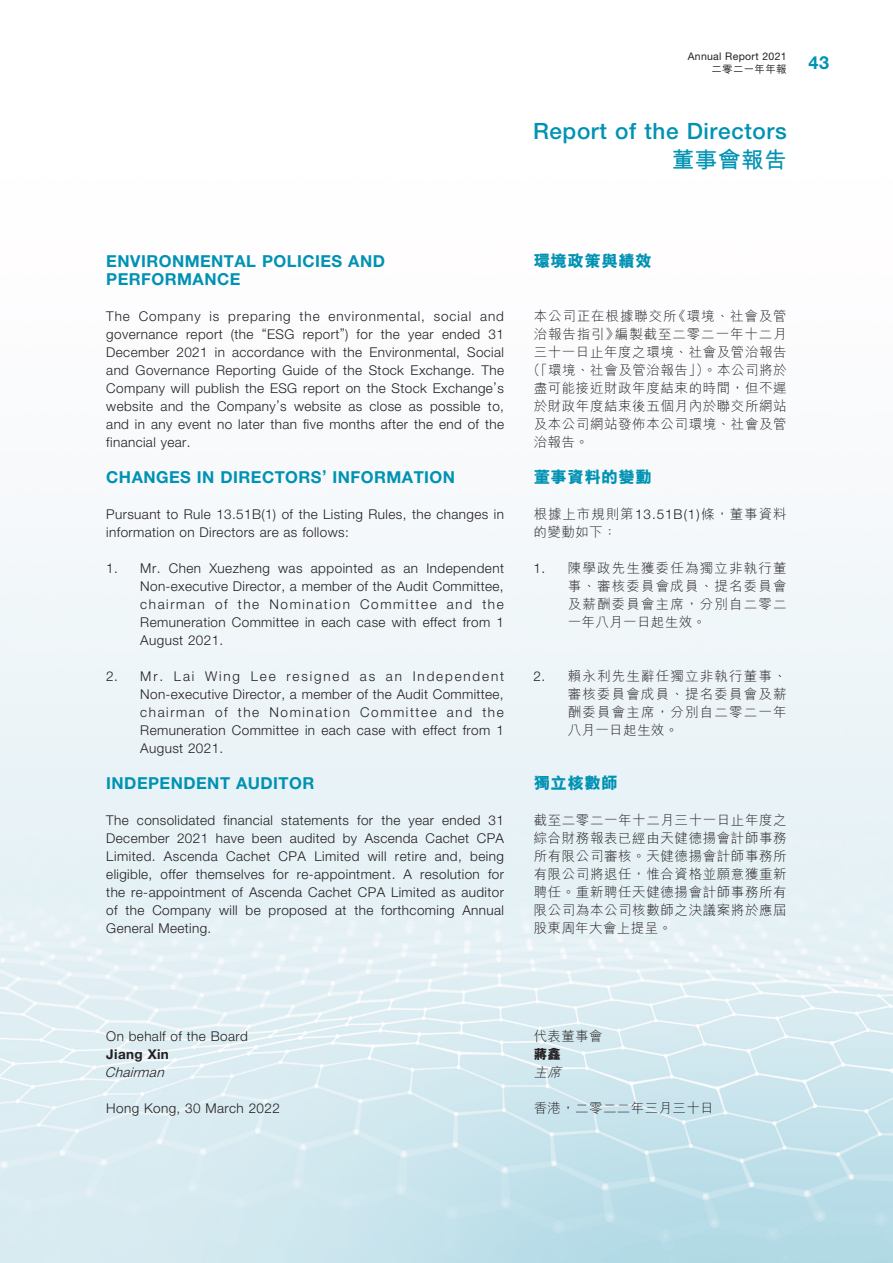
<style>
.page{position:relative;width:893px;height:1263px;background:#fff}
.page>*{position:absolute;margin:0;border:0;box-sizing:border-box;transform-origin:0 0}
.t1{font:500 22.5px "Helvetica Neue LT Std";letter-spacing:.03em;color:#0092b3}
.t2{font:700 22.5px "M Hei HK";letter-spacing:.025em;color:#0092b3}
.t3{font:700 16.5px/18px "Helvetica Neue LT Std";letter-spacing:.03em;color:#0092b3}
.t4{font:800 16.5px "M Hei HK";letter-spacing:.03em;color:#0092b3}
.t5{font:300 13.5px/18px "Helvetica Neue LT Std";letter-spacing:.03em;color:#231f20;text-align:justify}
.t6{font:300 13.5px/18px "M Hei HK";letter-spacing:.045em;color:#231f20;text-align:justify}
.t7{font:300 13.5px "M Hei HK";letter-spacing:.065em;color:#231f20}
.t8{font:300 13.5px/18px "M Hei HK";letter-spacing:.07em;color:#231f20}
.t9{font:700 13.5px "Helvetica Neue LT Std";letter-spacing:.03em;color:#231f20}
.t10{font:italic 300 13.5px "Helvetica Neue LT Std";color:#231f20}
.t11{font:800 13.5px "M Hei HK";color:#231f20}
.t12{font:italic 300 13.5px "M Hei HK";color:#231f20}
.t13{font:10.5px "Helvetica Neue LT Std";letter-spacing:.03em;color:#231f20}
.t14{font:500 10.5px "M Hei HK";letter-spacing:.03em;color:#231f20}
.s1{font-family:"Helvetica Neue LT Std"}
</style>
<div class="page">
<img style="left:0;top:513px;width:893px;height:750px">
<p class="t13" style="left:688px;top:50px;width:100px">Annual Report 2021</p>
<p class="t14" style="left:711px;top:62px;width:119px">二零二一年年報 <sup>43</sup></p>
<h1 class="t1" style="left:533px;top:118px;width:255px">Report of the Directors</h1>
<h1 class="t2" style="left:672px;top:143px;width:116px">董事會報告</h1>
<p class="t3" style="left:106px;top:252px;width:280px">ENVIRONMENTAL POLICIES AND<br>PERFORMANCE</p>
<p class="t5" style="left:106px;top:307px;width:399px">The Company is preparing the environmental, social and governance report (the “ESG report”) for the year ended 31<br>December 2021 in accordance with the Environmental, Social and Governance Reporting Guide of the Stock Exchange. The Company will publish the ESG report on the Stock Exchange’s website and the Company’s website as close as possible to, and in any event no later than five months after the end of the financial year.</p>
<p class="t3" style="left:106px;top:468px;width:350px">CHANGES IN DIRECTORS’ INFORMATION</p>
<p class="t5" style="left:106px;top:505px;width:399px">Pursuant to Rule 13.51B(1) of the Listing Rules, the changes in information on Directors are as follows:</p>
<p class="t5" style="left:140px;top:559px;width:365px;text-indent:-34px">1. Mr. Chen Xuezheng was appointed as an Independent Non-executive Director, a member of the Audit Committee, chairman of the Nomination Committee and the Remuneration Committee in each case with effect from 1<br>August 2021.</p>
<p class="t5" style="left:140px;top:667px;width:365px;text-indent:-34px">2. Mr. Lai Wing Lee resigned as an Independent Non-executive Director, a member of the Audit Committee, chairman of the Nomination Committee and the Remuneration Committee in each case with effect from 1<br>August 2021.</p>
<p class="t3" style="left:106px;top:774px;width:209px">INDEPENDENT AUDITOR</p>
<p class="t5" style="left:106px;top:811px;width:399px">The consolidated financial statements for the year ended 31<br>December 2021 have been audited by Ascenda Cachet CPA Limited. Ascenda Cachet CPA Limited will retire and, being eligible, offer themselves for re-appointment. A resolution for the re-appointment of Ascenda Cachet CPA Limited as auditor of the Company will be proposed at the forthcoming Annual General Meeting.</p>
<p class="t4" style="left:534px;top:250px;width:120px">環境政策與績效</p>
<p class="t7" style="left:534px;top:309px;width:255px">本公司正在根據聯交所《環境、社會及管</p>
<p class="t7" style="left:534px;top:327px;width:255px">治報告指引》編製截至二零二一年十二月</p>
<p class="t6" style="left:534px;top:343px;width:255px">三十一日止年度之環境、社會及管治報告</p>
<p class="t6" style="left:527px;top:361px;width:261px">（「環境、社會及管治報告」）。本公司將於</p>
<p class="t6" style="left:534px;top:379px;width:255px">盡可能接近財政年度結束的時間，但不遲</p>
<p class="t6" style="left:534px;top:397px;width:255px">於財政年度結束後五個月內於聯交所網站</p>
<p class="t6" style="left:534px;top:415px;width:255px">及本公司網站發佈本公司環境、社會及管</p>
<p class="t6" style="left:534px;top:433px;width:57px">治報告。</p>
<p class="t4" style="left:534px;top:466px;width:120px">董事資料的變動</p>
<p class="t8" style="left:534px;top:505px;width:254px">根據上市規則第<span class="s1">13.51B(1)</span>條，董事資料的變動如下：</p>
<p class="t6" style="left:568px;top:559px;width:220px;text-indent:-34px"><span class="s1">1.</span> 陳學政先生獲委任為獨立非執行董事、審核委員會成員、提名委員會及薪酬委員會主席，分別自二零二一年八月一日起生效。</p>
<p class="t6" style="left:568px;top:667px;width:220px;text-indent:-34px"><span class="s1">2.</span> 賴永利先生辭任獨立非執行董事、審核委員會成員、提名委員會及薪酬委員會主席，分別自二零二一年八月一日起生效。</p>
<p class="t4" style="left:534px;top:772px;width:86px">獨立核數師</p>
<p class="t6" style="left:534px;top:811px;width:255px">截至二零二一年十二月三十一日止年度之綜合財務報表已經由天健德揚會計師事務所有限公司審核。天健德揚會計師事務所有限公司將退任，惟合資格並願意獲重新聘任。重新聘任天健德揚會計師事務所有限公司為本公司核數師之決議案將於應屆股東周年大會上提呈。</p>
<p class="t5" style="left:106px;top:1027px;width:143px">On behalf of the Board</p>
<p class="t9" style="left:106px;top:1046px;width:64px">Jiang Xin</p>
<p class="t10" style="left:105px;top:1064px;width:64px">Chairman</p>
<p class="t5" style="left:106px;top:1099px;width:175px">Hong Kong, 30 March 2022</p>
<p class="t6" style="left:534px;top:1027px;width:71px">代表董事會</p>
<p class="t11" style="left:534px;top:1045px;width:29px">蔣鑫</p>
<p class="t12" style="left:534px;top:1065px;width:32px">主席</p>
<p class="t6" style="left:534px;top:1099px;width:182px">香港，二零二二年三月三十日</p>
</div>
